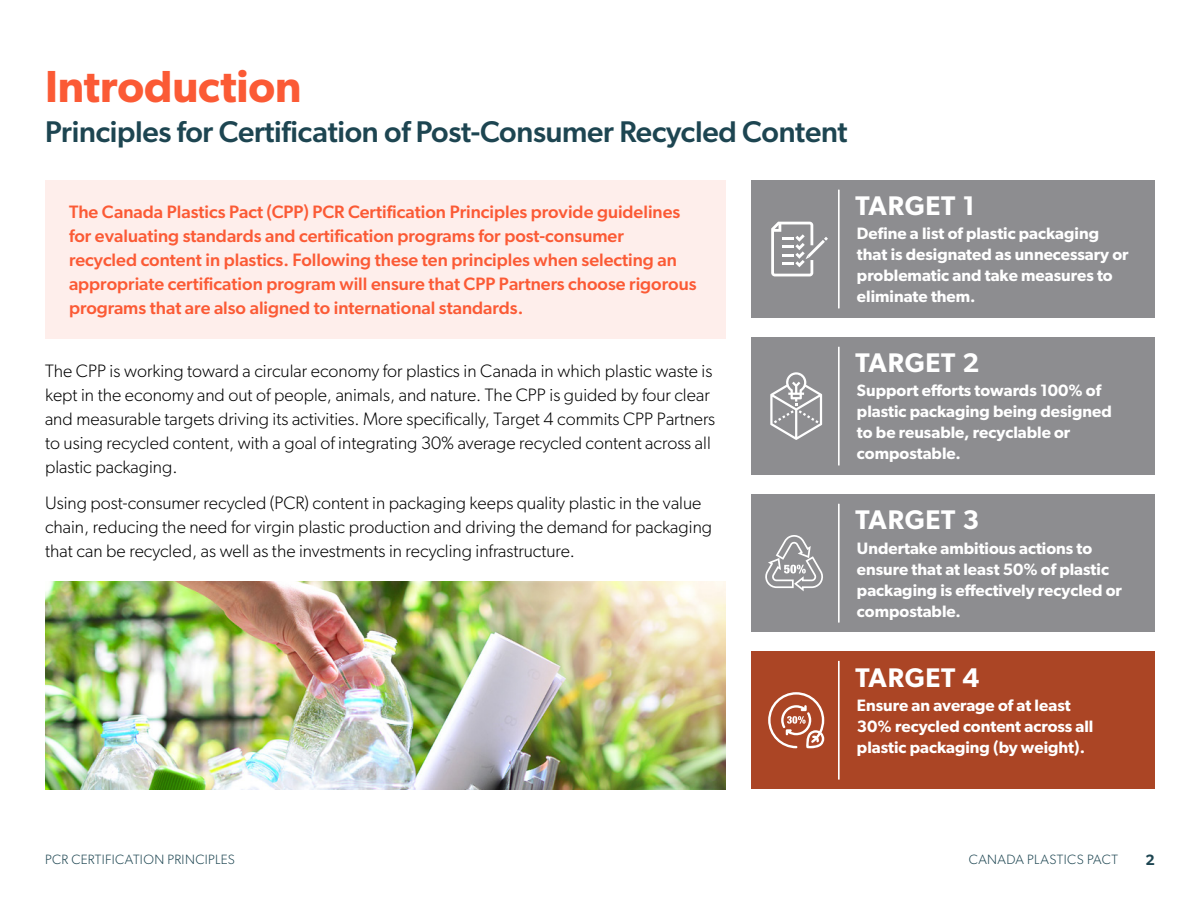
<style>
.page{position:relative;width:1200px;height:900px;background:#fff}
.page>*{position:absolute;margin:0;border:0;box-sizing:border-box;transform-origin:0 0}
.PAGE_TITLE{font:600 45px "Gibson";letter-spacing:-.005em;color:#fb5a35}
.t1{font:500 30px "Gibson";letter-spacing:-.01em;color:#1d4551}
.t2{font:600 27px "Gibson";letter-spacing:.03em;color:#fff}
.text{font:300 18px/24px "Gibson";color:#000}
.pull_out{font:500 18px/24px "Gibson";color:#fb5a35}
.t3{font:600 16.5px/21px "Gibson";color:#fff}
.t4{font:600 15px "Gibson";color:#1d4551}
.t5{font:300 13.5px "Gibson";letter-spacing:.025em;color:#1d4551}
</style>
<div class="page">
<div style="left:751px;top:338px;width:404px;height:137px;background:#8d8d90"></div>
<svg style="left:770px;top:372px;width:52px;height:68px"></svg>
<hr style="left:838px;top:347px;width:2px;height:118px;background:#fff">
<div style="left:751px;top:180px;width:404px;height:138px;background:#8d8d90"></div>
<hr style="left:838px;top:190px;width:2px;height:118px;background:#fff">
<svg style="left:771px;top:222px;width:57px;height:54px"></svg>
<div style="left:751px;top:652px;width:404px;height:137px;background:#ab4525"></div>
<hr style="left:838px;top:661px;width:2px;height:119px;background:#fff">
<svg style="left:768px;top:692px;width:56px;height:56px"></svg>
<div style="left:751px;top:495px;width:404px;height:137px;background:#8d8d90"></div>
<hr style="left:838px;top:504px;width:2px;height:119px;background:#fff">
<svg style="left:765px;top:535px;width:58px;height:56px"></svg>
<img style="left:45px;top:581px;width:680px;height:208px">
<div style="left:45px;top:180px;width:680px;height:158px;background:#feeeeb"></div>
<p class="PAGE_TITLE" style="left:45px;top:60px;width:258px">Introduction</p>
<h2 class="t1" style="left:45px;top:114px;width:804px">Principles for Certification of Post-Consumer Recycled Content</h2>
<p class="pull_out" style="left:69px;top:200px;width:629px">The Canada Plastics Pact (CPP) PCR Certification Principles provide guidelines for evaluating standards and certification programs for post-consumer<br>recycled content in plastics. Following these ten principles when selecting an appropriate certification program will ensure that CPP Partners choose rigorous programs that are also aligned to international standards.</p>
<p class="text" style="left:45px;top:358px;width:672px">The CPP is working toward a circular economy for plastics in Canada in which plastic waste is kept in the economy and out of people, animals, and nature. The CPP is guided by four clear and measurable targets driving its activities. More specifically, Target 4 commits CPP Partners to using recycled content, with a goal of integrating 30% average recycled content across all plastic packaging.</p>
<p class="text" style="left:45px;top:490px;width:669px">Using post-consumer recycled (PCR) content in packaging keeps quality plastic in the value chain, reducing the need for virgin plastic production and driving the demand for packaging that can be recycled, as well as the investments in recycling infrastructure.</p>
<p class="t2" style="left:855px;top:190px;width:121px">TARGET 1</p>
<p class="t3" style="left:857px;top:223px;width:273px">Define a list of plastic packaging that is designated as unnecessary or problematic and take measures to eliminate them.</p>
<p class="t2" style="left:855px;top:347px;width:125px">TARGET 2</p>
<p class="t3" style="left:857px;top:380px;width:256px">Support efforts towards 100% of plastic packaging being designed to be reusable, recyclable or compostable.</p>
<p class="t2" style="left:855px;top:504px;width:125px">TARGET 3</p>
<p class="t3" style="left:857px;top:537px;width:267px">Undertake ambitious actions to ensure that at least 50% of plastic packaging is effectively recycled or compostable.</p>
<p class="t2" style="left:855px;top:661px;width:125px">TARGET 4</p>
<p class="t3" style="left:857px;top:694px;width:238px">Ensure an average of at least<br>30% recycled content across all plastic packaging (by weight).</p>
<p class="t5" style="left:45px;top:851px;width:191px">PCR CERTIFICATION PRINCIPLES</p>
<p class="t5" style="left:969px;top:851px;width:151px">CANADA PLASTICS PACT</p>
<p class="t4" style="left:1146px;top:851px;width:11px">2</p>
</div>
